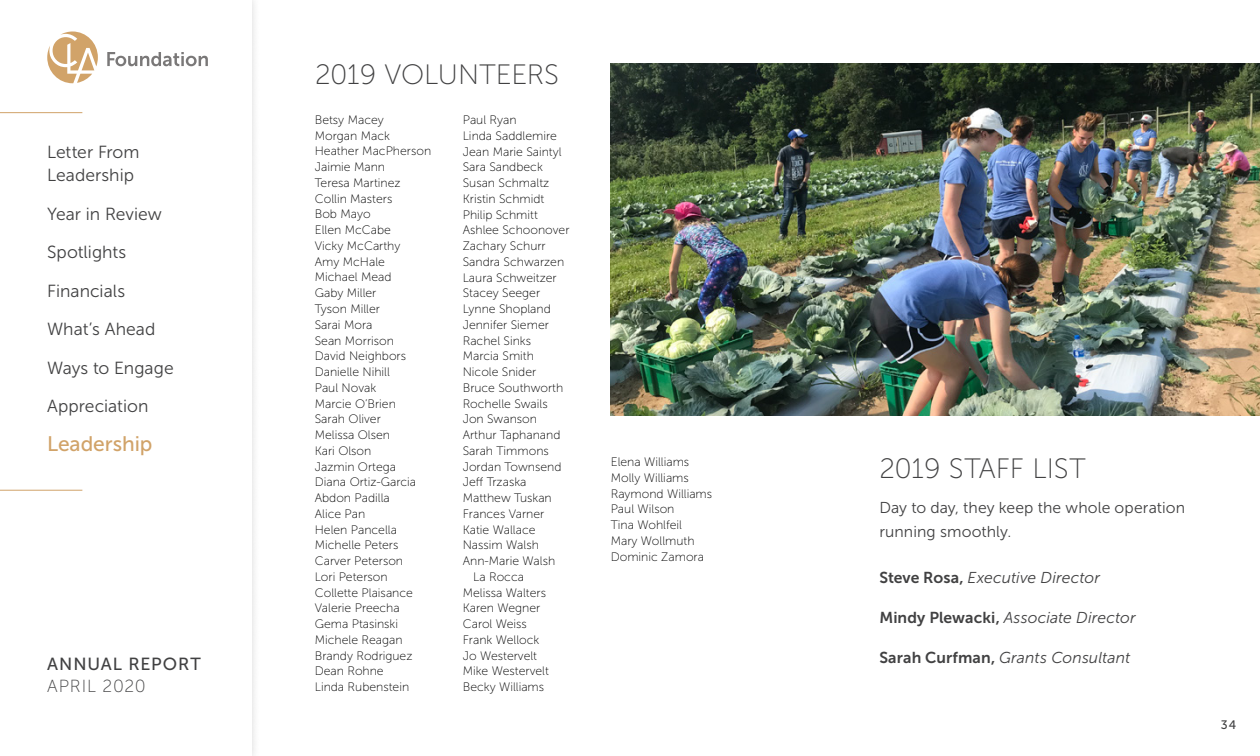
<style>
.page{position:relative;width:1260px;height:756px;background:#fff}
.page>*{position:absolute;margin:0;border:0;box-sizing:border-box;transform-origin:0 0}
.t1{font:28px "Museo Sans 100";letter-spacing:-.005em;color:#414142}
.t2{font:21px "Museo Sans 500";color:#d1a369}
.t3{font:17.5px/22.8px "Museo Sans 300";color:#414142}
.t4{font:17.5px "Museo Sans 500";letter-spacing:.055em;color:#414142}
.t5{font:17.5px "Museo Sans 100";letter-spacing:.045em;color:#414142}
.t6{font:italic 15.75px "Museo Sans 300";letter-spacing:.005em;color:#414142}
.t7{font:15.75px/24.5px "Museo Sans 300";letter-spacing:.005em;color:#414142}
.t8{font:12.25px/15.8px "Museo Sans 100";color:#000}
.t9{font:12.25px "Museo Sans 500";color:#414142}
.s1{font-family:"Museo Sans 700";font-style:normal}
</style>
<div class="page">
<img style="left:611px;top:63px;width:649px;height:353px">
<div style="left:0;top:0;width:261px;height:756px;background:#f9f9f9"></div>
<div style="left:0;top:0;width:252px;height:756px;background:#fff"></div>
<svg style="left:107px;top:52px;width:101px;height:14px"></svg>
<svg style="left:47px;top:32px;width:51px;height:51px"></svg>
<hr style="left:0;top:112px;width:82px;height:1px;background:#d1a369">
<hr style="left:0;top:490px;width:82px;height:1px;background:#d1a369">
<h3 class="t3" style="left:47px;top:141px;width:94px">Letter From<br>Leadership</h3>
<h3 class="t3" style="left:47px;top:202px;width:116px">Year in Review</h3>
<h3 class="t3" style="left:47px;top:241px;width:81px">Spotlights</h3>
<h3 class="t3" style="left:47px;top:279px;width:80px">Financials</h3>
<h3 class="t3" style="left:47px;top:318px;width:110px">What’s Ahead</h3>
<h3 class="t3" style="left:47px;top:348px;width:128px;line-height:38.5px">Ways to Engage<br>Appreciation</h3>
<h2 class="t2" style="left:47px;top:432px;width:107px">Leadership</h2>
<h3 class="t4" style="left:47px;top:654px;width:155px">ANNUAL REPORT</h3>
<h3 class="t5" style="left:47px;top:677px;width:100px">APRIL 2020</h3>
<h1 class="t1" style="left:315px;top:60px;width:245px">2019 VOLUNTEERS</h1>
<p class="t8" style="left:315px;top:112px;width:118px">Betsy Macey<br>Morgan Mack<br>Heather MacPherson<br>Jaimie Mann<br>Teresa Martinez<br>Collin Masters<br>Bob Mayo<br>Ellen McCabe<br>Vicky McCarthy<br>Amy McHale<br>Michael Mead<br>Gaby Miller<br>Tyson Miller<br>Sarai Mora<br>Sean Morrison<br>David Neighbors<br>Danielle Nihill<br>Paul Novak<br>Marcie O’Brien<br>Sarah Oliver<br>Melissa Olsen<br>Kari Olson<br>Jazmin Ortega<br>Diana Ortiz-Garcia<br>Abdon Padilla<br>Alice Pan<br>Helen Pancella<br>Michelle Peters<br>Carver Peterson<br>Lori Peterson<br>Collette Plaisance<br>Valerie Preecha<br>Gema Ptasinski<br>Michele Reagan<br>Brandy Rodriguez<br>Dean Rohne<br>Linda Rubenstein</p>
<p class="t8" style="left:463px;top:112px;width:55px">Paul Ryan</p>
<p class="t8" style="left:463px;top:128px;width:96px">Linda Saddlemire</p>
<p class="t8" style="left:463px;top:144px;width:100px">Jean Marie Saintyl</p>
<p class="t8" style="left:463px;top:159px;width:82px">Sara Sandbeck</p>
<p class="t8" style="left:463px;top:175px;width:88px">Susan Schmaltz</p>
<p class="t8" style="left:463px;top:191px;width:83px">Kristin Schmidt</p>
<p class="t8" style="left:463px;top:207px;width:77px">Philip Schmitt</p>
<p class="t8" style="left:463px;top:222px;width:108px">Ashlee Schoonover</p>
<p class="t8" style="left:463px;top:238px;width:85px">Zachary Schurr</p>
<p class="t8" style="left:463px;top:254px;width:103px">Sandra Schwarzen</p>
<p class="t8" style="left:463px;top:270px;width:95px">Laura Schweitzer</p>
<p class="t8" style="left:463px;top:285px;width:79px">Stacey Seeger</p>
<p class="t8" style="left:463px;top:301px;width:90px">Lynne Shopland</p>
<p class="t8" style="left:463px;top:317px;width:88px">Jennifer Siemer</p>
<p class="t8" style="left:463px;top:333px;width:70px">Rachel Sinks</p>
<p class="t8" style="left:463px;top:348px;width:73px">Marcia Smith</p>
<p class="t8" style="left:463px;top:364px;width:75px">Nicole Snider</p>
<p class="t8" style="left:463px;top:380px;width:102px">Bruce Southworth</p>
<p class="t8" style="left:463px;top:396px;width:86px">Rochelle Swails</p>
<p class="t8" style="left:463px;top:411px;width:76px">Jon Swanson</p>
<p class="t8" style="left:463px;top:427px;width:99px">Arthur Taphanand</p>
<p class="t8" style="left:463px;top:443px;width:88px">Sarah Timmons</p>
<p class="t8" style="left:463px;top:459px;width:100px">Jordan Townsend</p>
<p class="t8" style="left:463px;top:474px;width:65px">Jeff Trzaska</p>
<p class="t8" style="left:463px;top:490px;width:91px">Matthew Tuskan</p>
<p class="t8" style="left:463px;top:506px;width:83px">Frances Varner</p>
<p class="t8" style="left:463px;top:522px;width:74px">Katie Wallace</p>
<p class="t8" style="left:463px;top:537px;width:78px">Nassim Walsh</p>
<p class="t8" style="left:463px;top:553px;width:94px">Ann-Marie Walsh</p>
<p class="t8" style="left:473px;top:569px;width:52px">La Rocca</p>
<p class="t8" style="left:463px;top:585px;width:85px">Melissa Walters</p>
<p class="t8" style="left:463px;top:600px;width:79px">Karen Wegner</p>
<p class="t8" style="left:463px;top:616px;width:66px">Carol Weiss</p>
<p class="t8" style="left:463px;top:632px;width:78px">Frank Wellock</p>
<p class="t8" style="left:463px;top:648px;width:76px">Jo Westervelt</p>
<p class="t8" style="left:463px;top:664px;width:88px">Mike Westervelt</p>
<p class="t8" style="left:463px;top:679px;width:83px">Becky Williams</p>
<p class="t8" style="left:611px;top:454px;width:103px">Elena Williams<br>Molly Williams<br>Raymond Williams<br>Paul Wilson<br>Tina Wohlfeil<br>Mary Wollmuth<br>Dominic Zamora</p>
<h1 class="t1" style="left:879px;top:453px;width:208px">2019 STAFF LIST</h1>
<p class="t7" style="left:879px;top:495px;width:307px">Day to day, they keep the whole operation running smoothly.</p>
<p class="t6" style="left:879px;top:569px;width:222px"><span class="s1">Steve Rosa,</span> Executive Director</p>
<p class="t6" style="left:879px;top:609px;width:258px"><span class="s1">Mindy Plewacki,</span> Associate Director</p>
<p class="t6" style="left:879px;top:649px;width:253px"><span class="s1">Sarah Curfman,</span> Grants Consultant</p>
<p class="t9" style="left:1221px;top:718px;width:17px">34</p>
</div>
